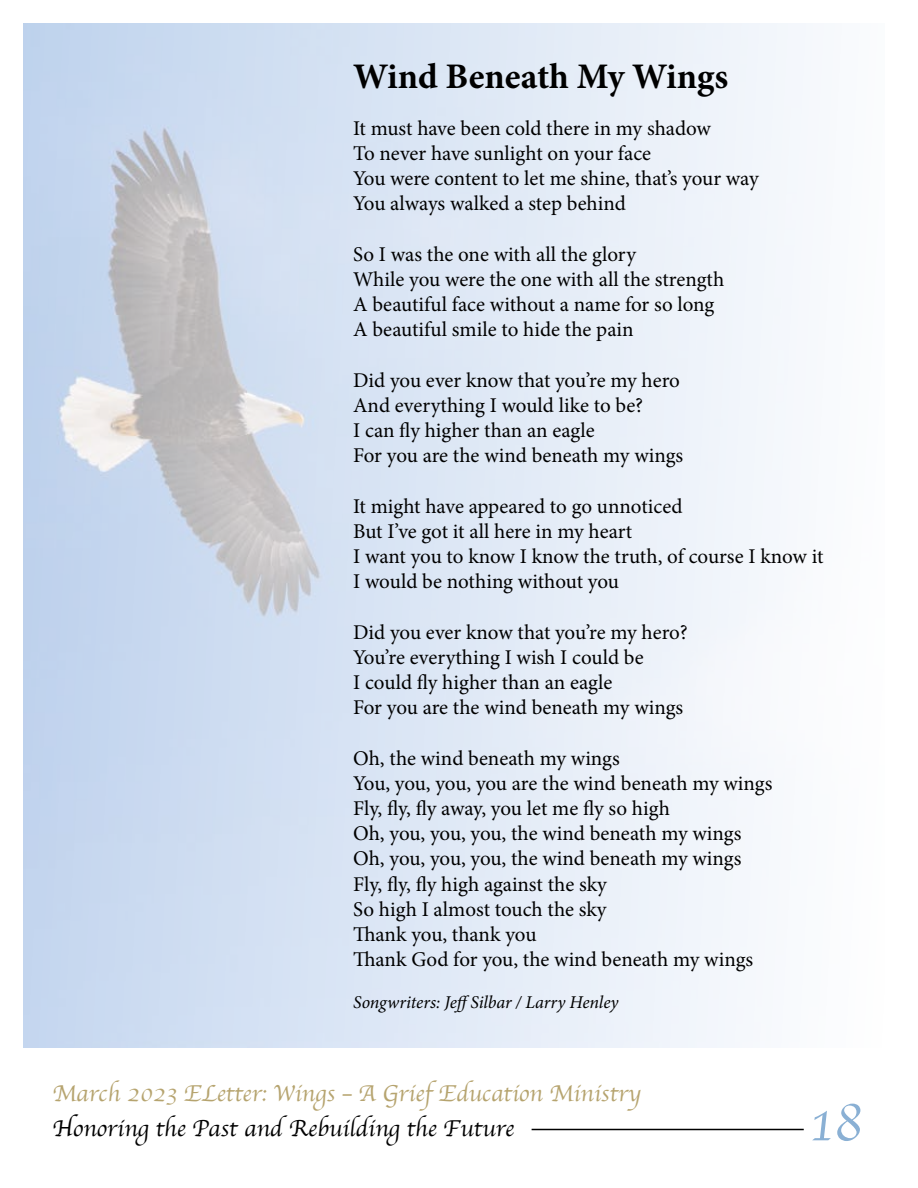
<style>
.page{position:relative;width:918px;height:1188px;background:#fff}
.page>*{position:absolute;margin:0;border:0;box-sizing:border-box;transform-origin:0 0}
.t1{font:57px "Apple Chancery";color:#8ab0d4}
.t2{font:700 36px "Minion Pro";color:#000}
.t3{font:24px "Apple Chancery";color:#b6a46f}
.t4{font:24px "Apple Chancery";color:#000}
.t5{font:21px/25.2px "Minion Pro";letter-spacing:-.005em;color:#000}
.t6{font:italic 18px "Minion Pro";letter-spacing:-.005em;color:#000}
</style>
<div class="page">
<hr style="left:532px;top:1129px;width:272px;height:1px;background:#000">
<h2 class="t2" style="left:353px;top:51px;width:377px">Wind Beneath My Wings</h2>
<p class="t5" style="left:353px;top:115px;width:407px">It must have been cold there in my shadow<br>To never have sunlight on your face<br>You were content to let me shine, that’s your way You always walked a step behind</p>
<p class="t5" style="left:353px;top:241px;width:373px">So I was the one with all the glory<br>While you were the one with all the strength A beautiful face without a name for so long A beautiful smile to hide the pain</p>
<p class="t5" style="left:353px;top:367px;width:332px">Did you ever know that you’re my hero And everything I would like to be?<br>I can fly higher than an eagle<br>For you are the wind beneath my wings</p>
<p class="t5" style="left:353px;top:493px;width:472px">It might have appeared to go unnoticed<br>But I’ve got it all here in my heart<br>I want you to know I know the truth, of course I know it I would be nothing without you</p>
<p class="t5" style="left:353px;top:619px;width:336px">Did you ever know that you’re my hero?<br>You’re everything I wish I could be<br>I could fly higher than an eagle<br>For you are the wind beneath my wings</p>
<p class="t5" style="left:353px;top:745px;width:421px">Oh, the wind beneath my wings<br>You, you, you, you are the wind beneath my wings Fly, fly, fly away, you let me fly so high<br>Oh, you, you, you, the wind beneath my wings Oh, you, you, you, the wind beneath my wings Fly, fly, fly high against the sky<br>So high I almost touch the sky<br>Thank you, thank you<br>Thank God for you, the wind beneath my wings</p>
<p class="t6" style="left:353px;top:990px;width:267px">Songwriters: JeffSilbar / Larry Henley</p>
<p class="t3" style="left:52px;top:1074px;width:590px">March 2023 ELetter: Wings – A Grief Education Ministry</p>
<p class="t4" style="left:52px;top:1109px;width:463px">Honoring the Past and Rebuilding the Future</p>
<h1 class="t1" style="left:809px;top:1077px;width:56px">18</h1>
</div>
